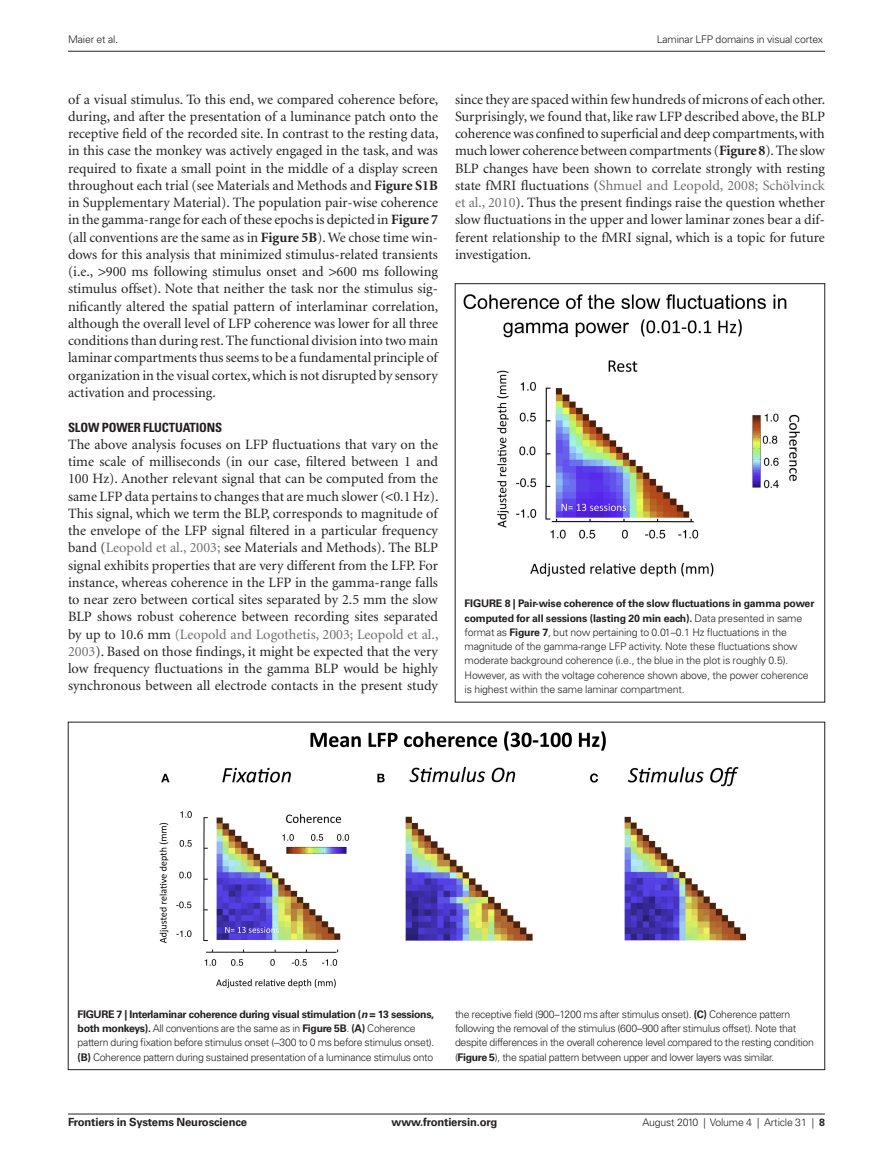
<style>
.page{position:relative;width:893px;height:1170px;background:#fff}
.page>*{position:absolute;margin:0;border:0;box-sizing:border-box;transform-origin:0 0}
.ART_tx1{font:14.25px/17.2px "Minion";color:#231f20;text-align:justify}
.ART_tx_title2{font:700 condensed 12.75px "Univers";letter-spacing:-.01em;color:#231f20}
.t1{font:700 11.25px "Univers";letter-spacing:-.015em;color:#231f20}
.FIGURE_tx{font:300 10.5px/14.2px "Univers";letter-spacing:-.03em;color:#231f20}
.s1{font-weight:700}
.s2{color:#6c6d70}
.s3{font-weight:700;font-style:italic}
</style>
<div class="page">
<hr style="left:68px;top:1113px;width:757px;height:1px;background:#231f20">
<hr style="left:68px;top:51px;width:757px;height:1px;background:#231f20">
<img style="left:463px;top:294px;width:337px;height:283px">
<img style="left:159px;top:731px;width:587px;height:257px">
<p class="FIGURE_tx" style="left:68px;top:32px;width:52px">Maier et al.</p>
<p class="FIGURE_tx" style="left:657px;top:32px;width:168px">Laminar LFP domains in visual cortex</p>
<p class="ART_tx1" style="left:68px;top:91px;width:372px">of a visual stimulus. To this end, we compared coherence before, during, and after the presentation of a luminance patch onto the receptive field of the recorded site. In contrast to the resting data, in this case the monkey was actively engaged in the task, and was required to fixate a small point in the middle of a display screen throughout each trial (see Materials and Methods and <span class="s1">Figure S1B </span>in Supplementary Material). The population pair-wise coherence in the gamma-range for each of these epochs is depicted in <span class="s1">Figure 7 </span>(all conventions are the same as in <span class="s1">Figure 5B</span>). We chose time win&shy;dows for this analysis that minimized stimulus-related transients (i.e., 900 ms following stimulus onset and 600 ms following stimulus offset). Note that neither the task nor the stimulus sig&shy;nificantly altered the spatial pattern of interlaminar correlation, although the overall level of LFP coherence was lower for all three conditions than during rest. The functional division into two main laminar compartments thus seems to be a fundamental principle of organization in the visual cortex, which is not disrupted by sensory activation and processing.</p>
<p class="ART_tx_title2" style="left:68px;top:419px;width:156px">SLOW POWER FLUCTUATIONS</p>
<p class="ART_tx1" style="left:68px;top:436px;width:372px">The above analysis focuses on LFP fluctuations that vary on the time scale of milliseconds (in our case, filtered between 1 and 100 Hz). Another relevant signal that can be computed from the same LFP data pertains to changes that are much slower ( 0.1 Hz).<br>This signal, which we term the BLP, corresponds to magnitude of the envelope of the LFP signal filtered in a particular frequency band (<span class="s2">Leopold et al., 2003;</span> see Materials and Methods). The BLP signal exhibits properties that are very different from the LFP. For instance, whereas coherence in the LFP in the gamma-range falls to near zero between cortical sites separated by 2.5 mm the slow BLP shows robust coherence between recording sites separated by up to 10.6 mm <span class="s2">(Leopold and Logothetis, 2003; Leopold et al., 2003</span>). Based on those findings, it might be expected that the very low frequency fluctuations in the gamma BLP would be highly synchronous between all electrode contacts in the present study</p>
<p class="ART_tx1" style="left:455px;top:91px;width:372px">since they are spaced within few hundreds of microns of each other.<br>Surprisingly, we found that, like raw LFP described above, the BLP coherence was confined to superficial and deep compartments, with much lower coherence between compartments (<span class="s1">Figure 8</span>). The slow BLP changes have been shown to correlate strongly with resting state fMRI fluctuations (<span class="s2">Shmuel and Leopold, 2008; Schölvinck et al., 2010</span>). Thus the present findings raise the question whether slow fluctuations in the upper and lower laminar zones bear a dif&shy;ferent relationship to the fMRI signal, which is a topic for future investigation.</p>
<p class="FIGURE_tx" style="left:465px;top:596px;width:351px"><span class="s1">Figure 8 | Pair-wise coherence of the slow fluctuations in gamma power computed for all sessions (lasting 20 min each).</span> Data presented in same format as <span class="s1">Figure 7</span>, but now pertaining to 0.01–0.1 Hz fluctuations in the magnitude of the gamma-range LFP activity. Note these fluctuations show moderate background coherence (i.e., the blue in the plot is roughly 0.5).<br>However, as with the voltage coherence shown above, the power coherence is highest within the same laminar compartment.</p>
<p class="FIGURE_tx" style="left:78px;top:1006px;width:358px"><span class="s1">Figure 7 | Interlaminar coherence during visual stimulation (</span><span class="s3">n</span> <span class="s1">= 13 sessions, both monkeys).</span> All conventions are the same as in <span class="s1">Figure 5B</span>. <span class="s1">(A)</span> Coherence pattern during fixation before stimulus onset (−300 to 0 ms before stimulus onset). <span class="s1">(B)</span> Coherence pattern during sustained presentation of a luminance stimulus onto</p>
<p class="FIGURE_tx" style="left:455px;top:1006px;width:360px">the receptive field (900–1200 ms after stimulus onset). <span class="s1">(C)</span> Coherence pattern following the removal of the stimulus (600–900 after stimulus offset). Note that despite differences in the overall coherence level compared to the resting condition (<span class="s1">Figure 5</span>), the spatial pattern between upper and lower layers was similar.</p>
<p class="t1" style="left:68px;top:1115px;width:181px">Frontiers in Systems Neuroscience</p>
<p class="t1" style="left:392px;top:1115px;width:107px">www.frontiersin.org</p>
<p class="FIGURE_tx" style="left:642px;top:1115px;width:184px">August 2010 | Volume 4 | Article 31 | <span class="s1">8</span></p>
</div>
